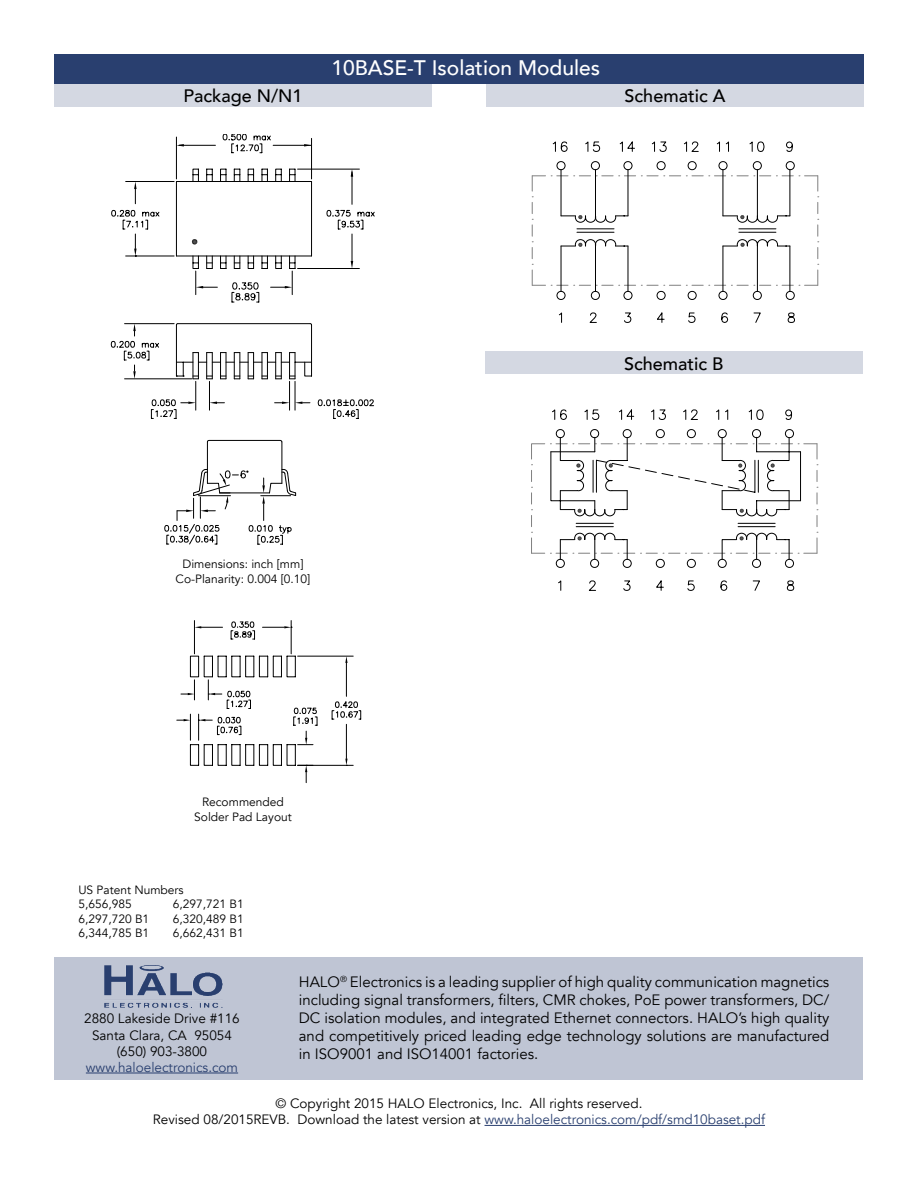
<style>
.page{position:relative;width:918px;height:1188px;background:#fff}
.page>*{position:absolute;margin:0;border:0;box-sizing:border-box;transform-origin:0 0}
.t1{font:500 21px "Avenir";color:#fff}
.t2{font:500 18px "Avenir";color:#000}
.t3{font:15px/18px "Avenir";color:#000;text-align:justify}
.t4{font:13.5px/16.2px "Avenir";color:#000;text-align:center}
.t5{font:13.5px "Avenir";color:#293f6f}
.t6{font:12px/15px "Avenir";color:#000;text-align:center}
.s1{color:#293f6f}
</style>
<div class="page">
<div style="left:486px;top:84px;width:378px;height:22px;background:#d4d8e2"></div>
<div style="left:55px;top:957px;width:808px;height:122px;background:#bfc5d4"></div>
<hr style="left:485px;top:1125px;width:280px;height:1px;background:#293f6f">
<hr style="left:86px;top:1073px;width:152px;height:1px;background:#293f6f">
<img style="left:104px;top:965px;width:119px;height:42px">
<div style="left:54px;top:84px;width:378px;height:22px;background:#d4d8e2"></div>
<div style="left:54px;top:54px;width:810px;height:30px;background:#293f6f"></div>
<div style="left:485px;top:352px;width:378px;height:22px;background:#d4d8e2"></div>
<svg style="left:176px;top:136px;width:116px;height:409px"></svg>
<svg style="left:111px;top:323px;width:263px;height:96px"></svg>
<svg style="left:111px;top:210px;width:64px;height:47px"></svg>
<svg style="left:134px;top:182px;width:3px;height:22px"></svg>
<hr style="left:126px;top:181px;width:48px;height:1px;background:#000">
<svg style="left:192px;top:134px;width:120px;height:37px"></svg>
<svg style="left:338px;top:169px;width:26px;height:100px"></svg>
<svg style="left:176px;top:171px;width:177px;height:350px"></svg>
<svg style="left:176px;top:620px;width:185px;height:163px"></svg>
<svg style="left:532px;top:141px;width:287px;height:182px"></svg>
<svg style="left:558px;top:580px;width:3px;height:11px"></svg>
<svg style="left:588px;top:580px;width:8px;height:11px"></svg>
<svg style="left:623px;top:580px;width:8px;height:11px"></svg>
<svg style="left:552px;top:409px;width:47px;height:11px"></svg>
<svg style="left:619px;top:409px;width:15px;height:11px"></svg>
<svg style="left:787px;top:580px;width:7px;height:11px"></svg>
<svg style="left:753px;top:580px;width:7px;height:11px"></svg>
<svg style="left:720px;top:580px;width:7px;height:11px"></svg>
<svg style="left:785px;top:409px;width:7px;height:11px"></svg>
<svg style="left:683px;top:409px;width:81px;height:11px"></svg>
<svg style="left:656px;top:580px;width:39px;height:11px"></svg>
<svg style="left:651px;top:409px;width:15px;height:11px"></svg>
<svg style="left:531px;top:429px;width:287px;height:139px"></svg>
<p class="t2" style="left:183px;top:80px;width:121px">Package N/N1</p>
<h1 class="t1" style="left:331px;top:50px;width:270px">10BASE-T Isolation Modules</h1>
<p class="t2" style="left:625px;top:80px;width:102px">Schematic A</p>
<p class="t6" style="left:176px;top:556px;width:136px">Dimensions: inch [mm]<br>Co-Planarity: 0.004 [0.10]</p>
<p class="t6" style="left:194px;top:795px;width:99px">Recommended<br>Solder Pad Layout</p>
<p class="t6" style="left:78px;top:883px;width:107px;line-height:14.4px;text-align:left">US Patent Numbers<br>5,656,985</p>
<p class="t6" style="left:173px;top:897px;width:72px">6,297,721 B1</p>
<p class="t6" style="left:78px;top:911px;width:72px">6,297,720 B1</p>
<p class="t6" style="left:173px;top:911px;width:72px">6,320,489 B1</p>
<p class="t6" style="left:78px;top:926px;width:72px">6,344,785 B1</p>
<p class="t6" style="left:173px;top:926px;width:72px">6,662,431 B1</p>
<p class="t2" style="left:624px;top:348px;width:101px">Schematic B</p>
<p class="t4" style="left:84px;top:1011px;width:157px">2880 Lakeside Drive #116<br>Santa Clara, CA 95054 (650) 903-3800</p>
<p class="t5" style="left:86px;top:1059px;width:154px">www.haloelectronics.com</p>
<p class="t3" style="left:299px;top:973px;width:532px">HALO<sup>®</sup> Electronics is a leading supplier of high quality communication magnetics including signal transformers, filters, CMR chokes, PoE power transformers, DC/ DC isolation modules, and integrated Ethernet connectors. HALO’s high quality and competitively priced leading edge technology solutions are manufactured in ISO9001 and ISO14001 factories.</p>
<p class="t4" style="left:153px;top:1096px;width:614px">© Copyright 2015 HALO Electronics, Inc. All rights reserved.<br>Revised 08/2015REVB. Download the latest version at <span class="s1">www.haloelectronics.com/pdf/smd10baset.pdf</span></p>
</div>
